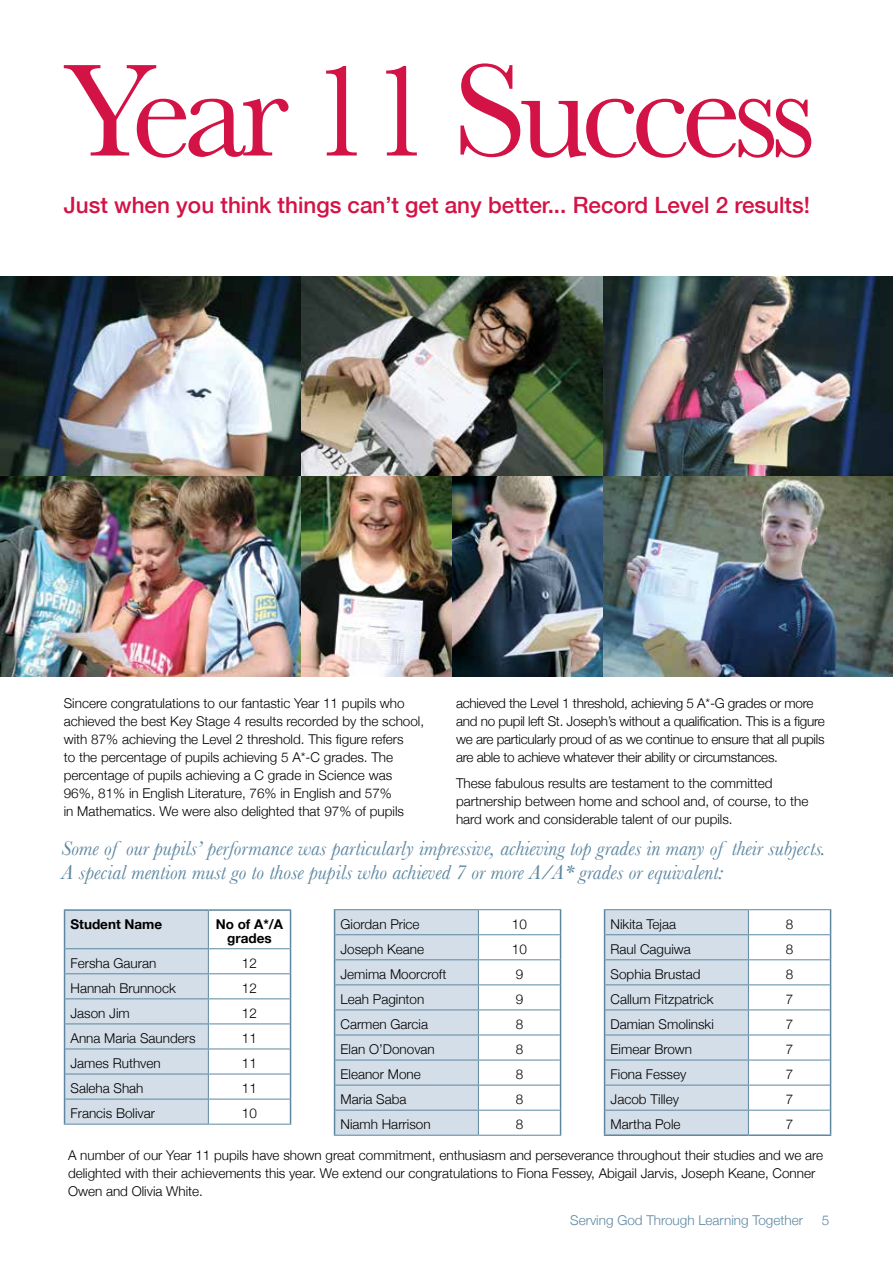
<style>
.page{position:relative;width:893px;height:1263px;background:#fff}
.page>*{position:absolute;margin:0;border:0;box-sizing:border-box;transform-origin:0 0}
.t1{font:136.5px "Baskerville";letter-spacing:-.06em;color:#d31245}
.t2{font:500 22.5px "Helvetica Neue";color:#d31245}
.t3{font:italic 21px/24px "Baskerville";color:#5d87a1}
.t4{font:300 13.5px/18px "Helvetica Neue";color:#000}
.t5{font:300 13.5px/18px "Helvetica Neue";letter-spacing:-.02em;color:#000}
.t6{font:300 13.5px "Helvetica Neue";color:#5d87a1}
.t7{font:700 13.5px/13.5px "Helvetica Neue";color:#000;text-align:center}
</style>
<div class="page">
<hr style="left:64px;top:909px;width:144px;height:2px;background:#5d87a1">
<hr style="left:208px;top:909px;width:83px;height:2px;background:#5d87a1">
<hr style="left:290px;top:911px;width:1px;height:38px;background:#5d87a1">
<svg style="left:290px;top:949px;width:1px;height:175px"></svg>
<hr style="left:208px;top:948px;width:82px;height:1px;background:#5d87a1">
<hr style="left:208px;top:973px;width:82px;height:1px;background:#5d87a1">
<hr style="left:208px;top:998px;width:82px;height:1px;background:#5d87a1">
<hr style="left:208px;top:1023px;width:82px;height:1px;background:#5d87a1">
<hr style="left:208px;top:1048px;width:82px;height:1px;background:#5d87a1">
<hr style="left:208px;top:1074px;width:82px;height:1px;background:#5d87a1">
<hr style="left:208px;top:1099px;width:82px;height:1px;background:#5d87a1">
<svg style="left:64px;top:910px;width:145px;height:214px"></svg>
<hr style="left:64px;top:1124px;width:144px;height:1px;background:#5d87a1">
<hr style="left:208px;top:1124px;width:83px;height:1px;background:#5d87a1">
<img style="left:0;top:276px;width:302px;height:400px">
<img style="left:302px;top:276px;width:591px;height:200px">
<img style="left:302px;top:476px;width:151px;height:200px">
<img style="left:453px;top:476px;width:151px;height:200px">
<img style="left:604px;top:476px;width:289px;height:200px">
<hr style="left:334px;top:909px;width:144px;height:1px;background:#5d87a1">
<hr style="left:478px;top:909px;width:83px;height:1px;background:#5d87a1">
<hr style="left:478px;top:934px;width:82px;height:1px;background:#5d87a1">
<hr style="left:478px;top:959px;width:82px;height:1px;background:#5d87a1">
<hr style="left:478px;top:984px;width:82px;height:1px;background:#5d87a1">
<hr style="left:478px;top:1009px;width:82px;height:1px;background:#5d87a1">
<hr style="left:478px;top:1034px;width:82px;height:1px;background:#5d87a1">
<hr style="left:478px;top:1060px;width:82px;height:1px;background:#5d87a1">
<hr style="left:478px;top:1085px;width:82px;height:1px;background:#5d87a1">
<hr style="left:478px;top:1110px;width:82px;height:1px;background:#5d87a1">
<hr style="left:334px;top:1135px;width:144px;height:1px;background:#5d87a1">
<hr style="left:478px;top:1135px;width:83px;height:1px;background:#5d87a1">
<svg style="left:334px;top:910px;width:145px;height:225px"></svg>
<svg style="left:560px;top:910px;width:1px;height:225px"></svg>
<hr style="left:604px;top:909px;width:144px;height:1px;background:#5d87a1">
<hr style="left:748px;top:909px;width:83px;height:1px;background:#5d87a1">
<hr style="left:748px;top:934px;width:82px;height:1px;background:#5d87a1">
<hr style="left:748px;top:959px;width:82px;height:1px;background:#5d87a1">
<hr style="left:748px;top:984px;width:82px;height:1px;background:#5d87a1">
<hr style="left:748px;top:1009px;width:82px;height:1px;background:#5d87a1">
<hr style="left:748px;top:1034px;width:82px;height:1px;background:#5d87a1">
<hr style="left:748px;top:1060px;width:82px;height:1px;background:#5d87a1">
<hr style="left:748px;top:1085px;width:82px;height:1px;background:#5d87a1">
<hr style="left:748px;top:1110px;width:82px;height:1px;background:#5d87a1">
<svg style="left:604px;top:910px;width:145px;height:224px"></svg>
<svg style="left:830px;top:910px;width:1px;height:224px"></svg>
<hr style="left:604px;top:1134px;width:144px;height:2px;background:#5d87a1">
<hr style="left:748px;top:1134px;width:83px;height:2px;background:#5d87a1">
<h1 class="t1" style="left:64px;top:31px;width:753px">Year 11 Success</h1>
<h2 class="t2" style="left:64px;top:187px;width:748px">Just when you think things can’t get any better... Record Level 2 results!</h2>
<p class="t4" style="left:64px;top:693px;width:362px">Sincere congratulations to our fantastic Year 11 pupils who achieved the best Key Stage 4 results recorded by the school, with 87% achieving the Level 2 threshold. This figure refers<br>to the percentage of pupils achieving 5 A*-C grades. The percentage of pupils achieving a C grade in Science was 96%, 81% in English Literature, 76% in English and 57%<br>in Mathematics. We were also delighted that 97% of pupils</p>
<p class="t5" style="left:456px;top:693px;width:370px">achieved the Level 1 threshold, achieving 5 A*-G grades or more and no pupil left St. Joseph’s without a qualification. This is a figure we are particularly proud of as we continue to ensure that all pupils are able to achieve whatever their ability or circumstances.</p>
<p class="t4" style="left:456px;top:773px;width:354px">These fabulous results are testament to the committed partnership between home and school and, of course, to the hard work and considerable talent of our pupils.</p>
<h3 class="t3" style="left:62px;top:836px;width:766px">Some of our pupils’ performance was particularly impressive, achieving top grades in many of their subjects.<br>A special mention must go to those pupils who achieved 7 or more A/A* grades or equivalent:</h3>
<p class="t4" style="left:341px;top:914px;width:81px">Giordan Price</p>
<p class="t4" style="left:512px;top:914px;width:17px">10</p>
<p class="t4" style="left:341px;top:939px;width:85px">Joseph Keane</p>
<p class="t4" style="left:512px;top:939px;width:17px">10</p>
<p class="t4" style="left:341px;top:964px;width:107px">Jemima Moorcroft</p>
<p class="t4" style="left:516px;top:964px;width:9px">9</p>
<p class="t4" style="left:341px;top:989px;width:85px">Leah Paginton</p>
<p class="t4" style="left:516px;top:989px;width:9px">9</p>
<p class="t4" style="left:341px;top:1014px;width:89px">Carmen Garcia</p>
<p class="t4" style="left:516px;top:1014px;width:9px">8</p>
<p class="t4" style="left:341px;top:1039px;width:96px">Elan O’Donovan</p>
<p class="t4" style="left:516px;top:1039px;width:9px">8</p>
<p class="t4" style="left:341px;top:1064px;width:82px">Eleanor Mone</p>
<p class="t4" style="left:516px;top:1064px;width:9px">8</p>
<p class="t4" style="left:341px;top:1089px;width:68px">Maria Saba</p>
<p class="t4" style="left:516px;top:1089px;width:9px">8</p>
<p class="t4" style="left:341px;top:1115px;width:92px">Niamh Harrison</p>
<p class="t4" style="left:516px;top:1115px;width:9px">8</p>
<p class="t4" style="left:611px;top:914px;width:67px">Nikita Tejaa</p>
<p class="t4" style="left:786px;top:914px;width:9px">8</p>
<p class="t4" style="left:611px;top:939px;width:82px">Raul Caguiwa</p>
<p class="t4" style="left:786px;top:939px;width:9px">8</p>
<p class="t4" style="left:611px;top:964px;width:92px">Sophia Brustad</p>
<p class="t4" style="left:786px;top:964px;width:9px">8</p>
<p class="t4" style="left:611px;top:989px;width:105px">Callum Fitzpatrick</p>
<p class="t4" style="left:786px;top:989px;width:9px">7</p>
<p class="t4" style="left:611px;top:1014px;width:105px">Damian Smolinski</p>
<p class="t4" style="left:786px;top:1014px;width:9px">7</p>
<p class="t4" style="left:611px;top:1039px;width:83px">Eimear Brown</p>
<p class="t4" style="left:786px;top:1039px;width:9px">7</p>
<p class="t4" style="left:611px;top:1064px;width:77px">Fiona Fessey</p>
<p class="t4" style="left:786px;top:1064px;width:9px">7</p>
<p class="t4" style="left:611px;top:1089px;width:70px">Jacob Tilley</p>
<p class="t4" style="left:786px;top:1089px;width:9px">7</p>
<p class="t4" style="left:611px;top:1115px;width:72px">Martha Pole</p>
<p class="t4" style="left:786px;top:1115px;width:9px">7</p>
<p class="t4" style="left:68px;top:1145px;width:757px">A number of our Year 11 pupils have shown great commitment, enthusiasm and perseverance throughout their studies and we are delighted with their achievements this year. We extend our congratulations to Fiona Fessey, Abigail Jarvis, Joseph Keane, Conner<br>Owen and Olivia White.</p>
<p class="t7" style="left:71px;top:918px;width:93px">Student Name</p>
<p class="t7" style="left:216px;top:918px;width:69px">No of A*/A grades</p>
<p class="t4" style="left:71px;top:953px;width:87px">Fersha Gauran</p>
<p class="t4" style="left:242px;top:953px;width:17px">12</p>
<p class="t4" style="left:71px;top:978px;width:107px">Hannah Brunnock</p>
<p class="t4" style="left:242px;top:978px;width:17px">12</p>
<p class="t4" style="left:71px;top:1003px;width:61px">Jason Jim</p>
<p class="t4" style="left:242px;top:1003px;width:17px">12</p>
<p class="t4" style="left:71px;top:1028px;width:127px">Anna Maria Saunders</p>
<p class="t4" style="left:242px;top:1028px;width:17px">11</p>
<p class="t4" style="left:71px;top:1053px;width:92px">James Ruthven</p>
<p class="t4" style="left:242px;top:1053px;width:17px">11</p>
<p class="t4" style="left:71px;top:1078px;width:75px">Saleha Shah</p>
<p class="t4" style="left:242px;top:1078px;width:17px">11</p>
<p class="t4" style="left:71px;top:1103px;width:86px">Francis Bolivar</p>
<p class="t4" style="left:242px;top:1103px;width:17px">10</p>
<p class="t6" style="left:570px;top:1209px;width:234px">Serving God Through Learning Together</p>
<p class="t6" style="left:822px;top:1209px;width:9px">5</p>
</div>
